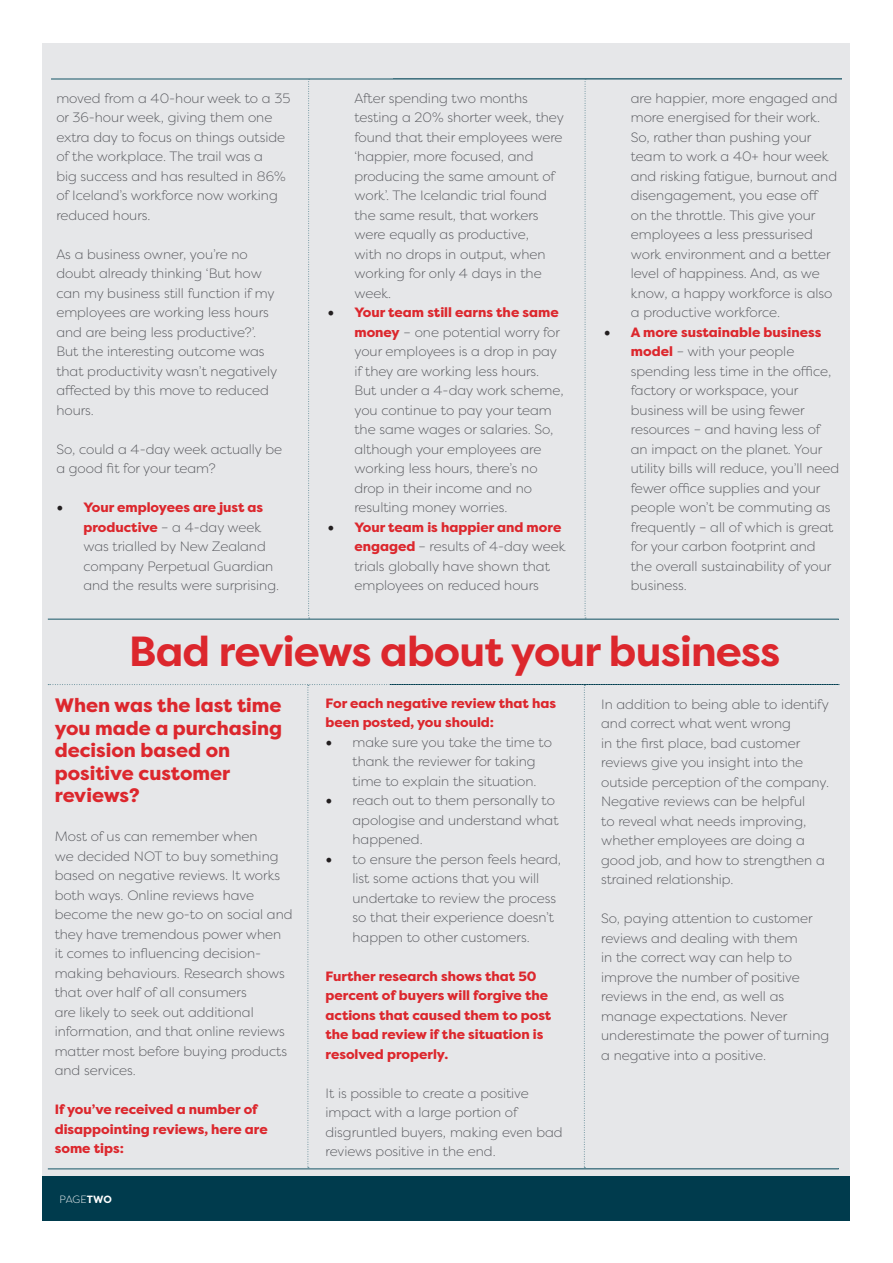
<style>
.page{position:relative;width:893px;height:1263px;background:#fff}
.page>*{position:absolute;margin:0;border:0;box-sizing:border-box;transform-origin:0 0}
.t1{font:700 42px "Filson Pro";letter-spacing:-.02em;color:#dc272d}
.t2{font:800 19.5px/22.5px "Filson Pro";color:#dc272d}
.t3{font:300 13.5px/19.5px "Filson Pro";color:#54555a}
.t4{font:800 13.5px/19.5px "Filson Pro";color:#dc272d}
.t5{font:300 10.5px "Filson Pro";color:#fff}
.s1{font-family:"Minion Pro";font-weight:400;font-size:18px;color:#231f20}
.s2{font-weight:800;color:#dc272d}
.s3{font-weight:700}
</style>
<div class="page">
<div style="left:43px;top:43px;width:807px;height:1177px;background:#e6e7e9"></div>
<div style="left:43px;top:1176px;width:807px;height:44px;background:#003b4d"></div>
<svg style="left:308px;top:81px;width:2px;height:537px"></svg>
<svg style="left:585px;top:81px;width:1px;height:537px"></svg>
<hr style="left:51px;top:78px;width:791px;height:2px;background:#5b8692">
<hr style="left:48px;top:618px;width:791px;height:2px;background:#5b8692">
<svg style="left:48px;top:684px;width:791px;height:484px"></svg>
<hr style="left:48px;top:1168px;width:791px;height:1px;background:#5b8692">
<p class="t3" style="left:56px;top:88px;width:236px">moved from a 40-hour week to a 35 or 36-hour week, giving them one extra day to focus on things outside of the workplace. The trail was a<br>big success and has resulted in 86% of Iceland’s workforce now working reduced hours.</p>
<p class="t3" style="left:56px;top:244px;width:222px">As a business owner, you’re no doubt already thinking ‘But how can my business still function if my employees are working less hours and are being less productive?’.<br>But the interesting outcome was that productivity wasn’t negatively affected by this move to reduced hours.</p>
<p class="t3" style="left:56px;top:439px;width:227px">So, could a 4-day week actually be a good fit for your team?</p>
<p class="t3" style="left:83px;top:498px;width:197px;text-indent:-27px"><span class="s1">•</span> <span class="s2">Your employees are just as productive</span> – a 4-day week was trialled by New Zealand company Perpetual Guardian and the results were surprising.</p>
<p class="t3" style="left:354px;top:88px;width:211px">After spending two months testing a 20% shorter week, they found that their employees were ‘happier, more focused, and producing the same amount of work’. The Icelandic trial found the same result, that workers were equally as productive,<br>with no drops in output, when working for only 4 days in the week.</p>
<p class="t3" style="left:354px;top:303px;width:211px;text-indent:-27px"><span class="s1">•</span> <span class="s2">Your team still earns the same money</span> – one potential worry for your employees is a drop in pay if they are working less hours.<br>But under a 4-day work scheme, you continue to pay your team the same wages or salaries. So, although your employees are working less hours, there’s no drop in their income and no resulting money worries.</p>
<p class="t3" style="left:354px;top:517px;width:213px;text-indent:-27px"><span class="s1">•</span> <span class="s2">Your team is happier and more engaged</span> – results of 4-day week trials globally have shown that employees on reduced hours</p>
<p class="t3" style="left:631px;top:88px;width:208px">are happier, more engaged and more energised for their work.<br>So, rather than pushing your team to work a 40+ hour week and risking fatigue, burnout and disengagement, you ease off on the throttle. This give your employees a less pressurised work environment and a better level of happiness. And, as we know, a happy workforce is also a productive workforce.</p>
<p class="t3" style="left:631px;top:322px;width:210px;text-indent:-27px"><span class="s1">•</span> <span class="s2">A more sustainable business model</span> – with your people spending less time in the office, factory or workspace, your business will be using fewer resources – and having less of an impact on the planet. Your utility bills will reduce, you’ll need fewer office supplies and your people won’t be commuting as frequently – all of which is great for your carbon footprint and the overall sustainability of your business.</p>
<h1 class="t1" style="left:129px;top:625px;width:653px">Bad reviews about your business</h1>
<h2 class="t2" style="left:55px;top:694px;width:229px">When was the last time you made a purchasing decision based on positive customer reviews?</h2>
<p class="t3" style="left:55px;top:826px;width:239px">Most of us can remember when<br>we decided NOT to buy something based on negative reviews. It works both ways. Online reviews have become the new go-to on social and they have tremendous power when it comes to influencing decision&shy;making behaviours. Research shows that over half of all consumers<br>are likely to seek out additional information, and that online reviews matter most before buying products and services.</p>
<p class="t4" style="left:55px;top:1100px;width:215px">If you’ve received a number of disappointing reviews, here are some tips:</p>
<p class="t5" style="left:60px;top:1192px;width:54px">PAGE<span class="s3">TWO</span></p>
<p class="t4" style="left:325px;top:693px;width:232px">For each negative review that has been posted, you should:</p>
<p class="t3" style="left:352px;top:732px;width:201px;text-indent:-27px"><span class="s1">•</span> make sure you take the time to thank the reviewer for taking time to explain the situation.</p>
<p class="t3" style="left:352px;top:790px;width:208px;text-indent:-27px"><span class="s1">•</span> reach out to them personally to apologise and understand what happened.</p>
<p class="t3" style="left:352px;top:849px;width:210px;text-indent:-27px"><span class="s1">•</span> to ensure the person feels heard, list some actions that you will undertake to review the process so that their experience doesn’t happen to other customers.</p>
<p class="t4" style="left:325px;top:966px;width:227px">Further research shows that 50 percent of buyers will forgive the actions that caused them to post the bad review if the situation is resolved properly.</p>
<p class="t3" style="left:325px;top:1083px;width:239px">It is possible to create a positive impact with a large portion of disgruntled buyers, making even bad reviews positive in the end.</p>
<p class="t3" style="left:601px;top:694px;width:229px">In addition to being able to identify and correct what went wrong<br>in the first place, bad customer reviews give you insight into the outside perception of the company.<br>Negative reviews can be helpful<br>to reveal what needs improving, whether employees are doing a good job, and how to strengthen a strained relationship.</p>
<p class="t3" style="left:601px;top:909px;width:229px">So, paying attention to customer reviews and dealing with them<br>in the correct way can help to improve the number of positive reviews in the end, as well as manage expectations. Never underestimate the power of turning a negative into a positive.</p>
</div>
